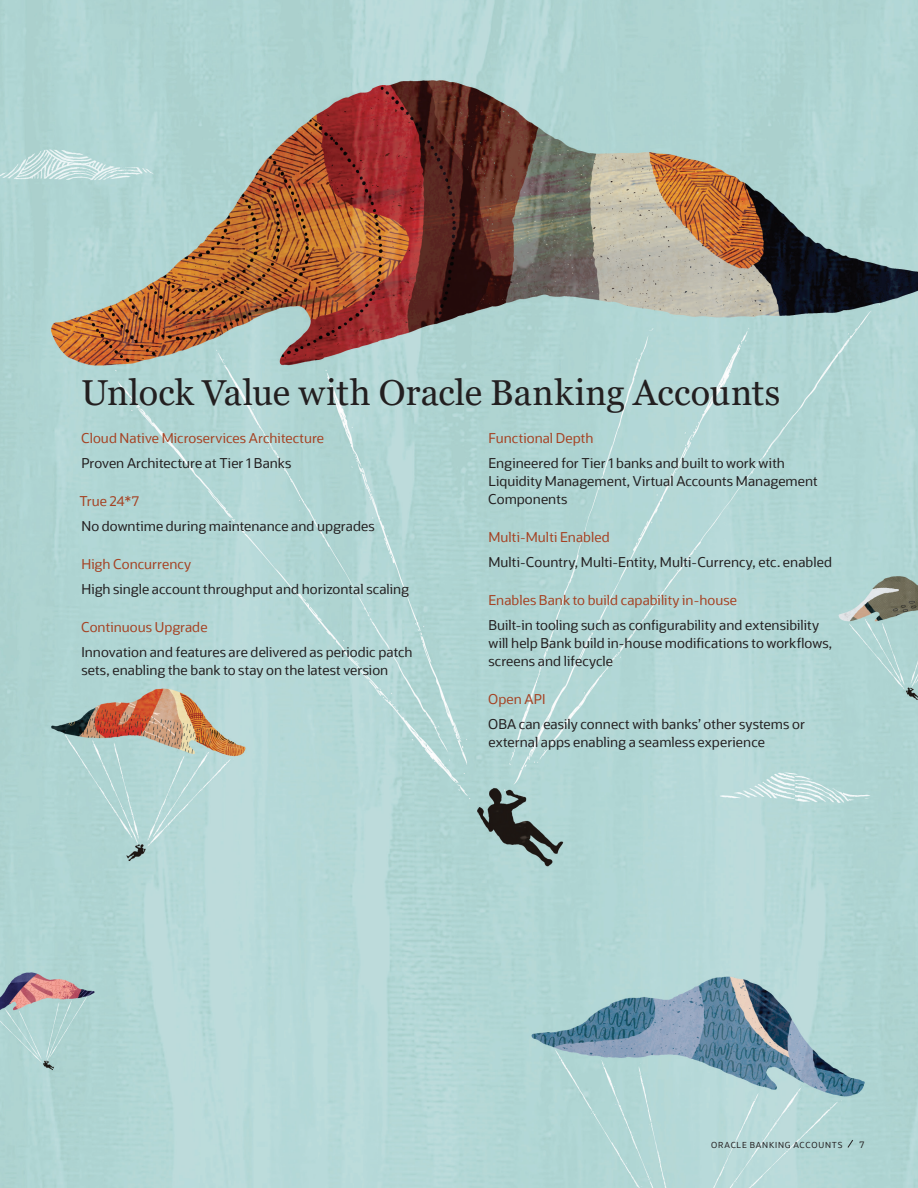
<style>
.page{position:relative;width:918px;height:1188px;background:#fff}
.page>*{position:absolute;margin:0;border:0;box-sizing:border-box;transform-origin:0 0}
.t1{font:36px "Georgia";letter-spacing:.005em;color:#231f20}
.t2{font:13.5px/18px "Oracle Sans";letter-spacing:.005em;color:#231f20}
.t3{font:13.5px "Oracle Sans";letter-spacing:.005em;color:#a54223}
.t4{font:9px "Oracle Sans";color:#231f20}
.t5{font:8.25px "Oracle Sans";letter-spacing:.095em;color:#231f20}
</style>
<div class="page">
<img style="left:0;top:0;width:918px;height:1188px">
<svg style="left:847px;top:1139px;width:7px;height:9px"></svg>
<h1 class="t1" style="left:81px;top:371px;width:701px">Unlock Value with Oracle Banking Accounts</h1>
<p class="t3" style="left:81px;top:430px;width:245px">Cloud Native Microservices Architecture</p>
<p class="t2" style="left:81px;top:454px;width:212px">Proven Architecture at Tier 1 Banks</p>
<p class="t3" style="left:80px;top:493px;width:61px">True 24*7</p>
<p class="t2" style="left:81px;top:517px;width:295px">No downtime during maintenance and upgrades</p>
<p class="t3" style="left:81px;top:556px;width:111px">High Concurrency</p>
<p class="t2" style="left:81px;top:580px;width:329px">High single account throughput and horizontal scaling</p>
<p class="t3" style="left:81px;top:619px;width:128px">Continuous Upgrade</p>
<p class="t2" style="left:81px;top:643px;width:333px">Innovation and features are delivered as periodic patch</p>
<p class="t2" style="left:81px;top:661px;width:308px">sets, enabling the bank to stay on the latest version</p>
<p class="t3" style="left:488px;top:430px;width:106px">Functional Depth</p>
<p class="t2" style="left:488px;top:454px;width:298px">Engineered for Tier 1 banks and built to work with</p>
<p class="t2" style="left:488px;top:472px;width:331px">Liquidity Management, Virtual Accounts Management</p>
<p class="t2" style="left:488px;top:490px;width:81px">Components</p>
<p class="t3" style="left:488px;top:529px;width:123px">Multi-Multi Enabled</p>
<p class="t2" style="left:488px;top:553px;width:345px">Multi-Country, Multi-Entity, Multi-Currency, etc. enabled</p>
<p class="t3" style="left:488px;top:592px;width:250px">Enables Bank to build capability in-house</p>
<p class="t2" style="left:488px;top:616px;width:345px">Built-in tooling such as configurability and extensibility will help Bank build in-house modifications to workflows,</p>
<p class="t2" style="left:489px;top:652px;width:126px">screens and lifecycle</p>
<p class="t3" style="left:488px;top:691px;width:59px">Open API</p>
<p class="t2" style="left:488px;top:715px;width:318px">OBA can easily connect with banks’ other systems or external apps enabling a seamless experience</p>
<p class="t5" style="left:711px;top:1140px;width:133px">ORACLE BANKING ACCOUNTS</p>
<p class="t4" style="left:860px;top:1139px;width:6px">7</p>
</div>
